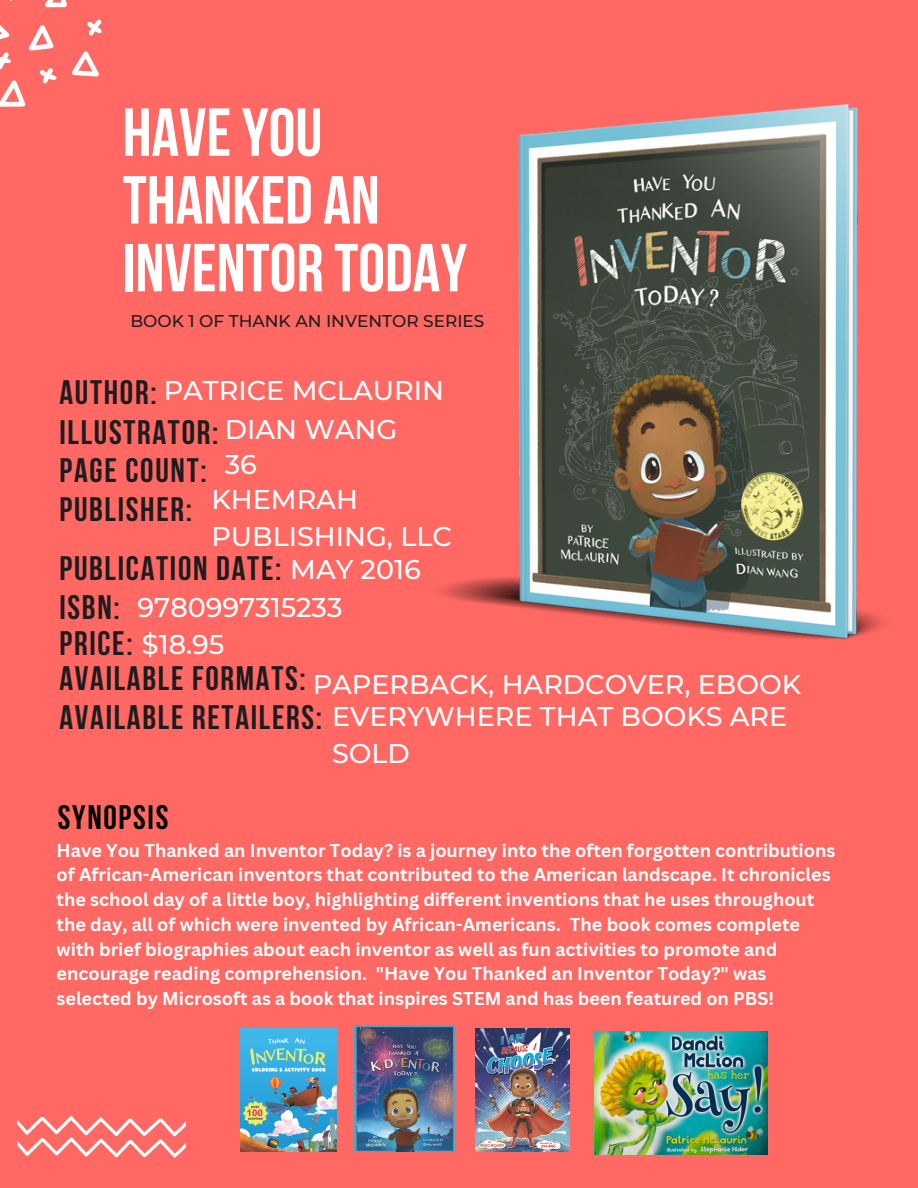
<style>
.page{position:relative;width:918px;height:1188px;background:#ff6863}
.page>*{position:absolute;margin:0;border:0;box-sizing:border-box;transform-origin:0 0}
.t1{font:700 67.8px/67.8px "Bebas Neue";color:#fff}
.t2{font:700 33.9px "Bebas Neue";letter-spacing:.05em;color:#1d1d1f}
.t3{font:700 33.9px "Bebas Neue";letter-spacing:.05em;color:#000}
.t4{font:500 27px/37.2px "Montserrat";color:#fff}
.t5{font:700 18px/24.8px "Canva Sans";color:#fff}
.t6{font:500 16.95px "Montserrat";color:#1d1d1f}
</style>
<div class="page">
<svg style="left:0;top:80px;width:25px;height:27px"></svg>
<svg style="left:0;top:25px;width:9px;height:15px"></svg>
<svg style="left:72px;top:51px;width:27px;height:26px"></svg>
<svg style="left:29px;top:25px;width:25px;height:26px"></svg>
<svg style="left:45px;top:0;width:22px;height:7px"></svg>
<svg style="left:0;top:52px;width:11px;height:18px"></svg>
<svg style="left:87px;top:19px;width:15px;height:17px"></svg>
<svg style="left:40px;top:68px;width:17px;height:16px"></svg>
<svg style="left:17px;top:1116px;width:169px;height:41px"></svg>
<img style="left:439px;top:105px;width:447px;height:535px">
<img style="left:355px;top:1026px;width:100px;height:126px">
<img style="left:240px;top:1029px;width:97px;height:122px">
<img style="left:475px;top:1029px;width:95px;height:122px">
<img style="left:595px;top:1032px;width:173px;height:122px">
<p class="t1" style="left:123px;top:105px;width:346px">HAVEYOU<br>THANKED AN<br>INVENTOR TODAY</p>
<p class="t6" style="left:130px;top:311px;width:356px">BOOK 1 OF THANK AN INVENTOR SERIES</p>
<p class="t2" style="left:59px;top:379px;width:99px">AUTHOR:</p>
<p class="t4" style="left:164px;top:372px;width:282px">PATRICE MCLAURIN</p>
<p class="t2" style="left:59px;top:418px;width:161px">ILLUSTRATOR:</p>
<p class="t4" style="left:225px;top:411px;width:174px">DIAN WANG</p>
<p class="t2" style="left:59px;top:457px;width:149px">PAGE COUNT:</p>
<p class="t2" style="left:59px;top:496px;width:134px">PUBLISHER:</p>
<p class="t2" style="left:59px;top:554px;width:224px">PUBLICATION DATE:</p>
<p class="t2" style="left:59px;top:594px;width:62px">ISBN:</p>
<p class="t2" style="left:59px;top:629px;width:75px">PRICE:</p>
<p class="t4" style="left:225px;top:446px;width:34px">36</p>
<p class="t4" style="left:211px;top:481px;width:242px">KHEMRAH<br>PUBLISHING, LLC</p>
<p class="t4" style="left:290px;top:550px;width:132px">MAY 2016</p>
<p class="t4" style="left:138px;top:588px;width:206px">9780997315233</p>
<p class="t4" style="left:142px;top:626px;width:84px">$18.95</p>
<p class="t4" style="left:313px;top:665px;width:490px">PAPERBACK, HARDCOVER, EBOOK</p>
<p class="t4" style="left:332px;top:698px;width:457px">EVERYWHERE THAT BOOKS ARE<br>SOLD</p>
<p class="t2" style="left:59px;top:665px;width:248px">AVAILABLE FORMATS:</p>
<p class="t2" style="left:59px;top:704px;width:264px">AVAILABLE RETAILERS:</p>
<p class="t3" style="left:58px;top:804px;width:112px">SYNOPSIS</p>
<p class="t5" style="left:57px;top:837px;width:780px">Have You Thanked an Inventor Today? is a journey into the often forgotten contributions of African-American inventors that contributed to the American landscape. It chronicles the school day of a little boy, highlighting different inventions that he uses throughout the day, all of which were invented by African-Americans. The book comes complete with brief biographies about each inventor as well as fun activities to promote and encourage reading comprehension. "Have You Thanked an Inventor Today?" was selected by Microsoft as a book that inspires STEM and has been featured on PBS!</p>
</div>
